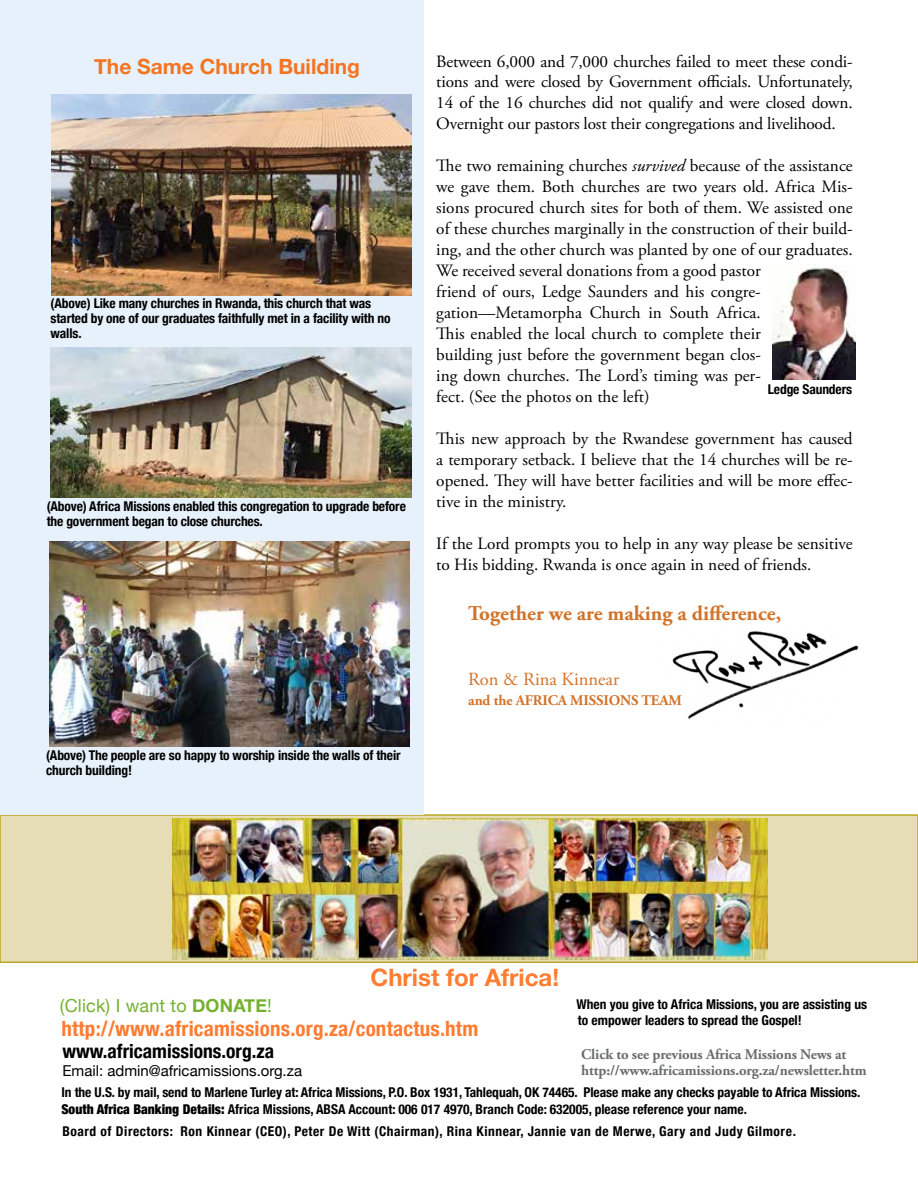
<style>
.page{position:relative;width:918px;height:1188px;background:#fff}
.page>*{position:absolute;margin:0;border:0;box-sizing:border-box;transform-origin:0 0}
.t1{font:700 24px "Helvetica Neue";color:#ff7c31}
.t2{font:700 condensed 21px "Helvetica Neue";letter-spacing:.01em;color:#ff7c31}
.t3{font:700 21px "Adobe Garamond Pro";color:#d2732a}
.t4{font:700 21px "Helvetica Neue";color:#f47421}
.t5{font:700 condensed 19.5px "Helvetica Neue";color:#000}
.t6{font:18.45px "Adobe Garamond Pro";color:#d2732a}
.t7{font:18px "Helvetica Neue";letter-spacing:.01em;color:#74b12f}
.t8{font:17.25px/21px "Adobe Garamond Pro";color:#000;text-align:justify}
.t9{font:15px "Helvetica Neue";color:#000}
.t10{font:700 14.7px/16.5px "Adobe Garamond Pro";letter-spacing:-.01em;color:#6b6c6f}
.t11{font:700 14.7px "Adobe Garamond Pro";letter-spacing:-.01em;color:#d2732a}
.t12{font:700 condensed 13.5px/15px "Helvetica Neue";letter-spacing:-.005em;color:#000}
.t13{font:700 condensed 13.5px "Helvetica Neue";letter-spacing:.04em;color:#000}
.s1{font-style:italic}
.s2{font-weight:700}
.s3{font-weight:900}
</style>
<div class="page">
<div style="left:0;top:815px;width:918px;height:147px;background:#e6ddb6"></div>
<div style="left:0;top:814px;width:918px;height:149px;border:2px solid #bca824"></div>
<div style="left:0;top:0;width:423px;height:814px;background:#e7f1fb"></div>
<img style="left:672px;top:631px;width:187px;height:88px">
<img style="left:51px;top:94px;width:360px;height:201px">
<img style="left:50px;top:348px;width:361px;height:149px">
<img style="left:50px;top:541px;width:360px;height:205px">
<img style="left:172px;top:818px;width:596px;height:141px">
<img style="left:772px;top:264px;width:84px;height:115px">
<p class="t4" style="left:94px;top:51px;width:267px">The Same Church Building</p>
<p class="t12" style="left:51px;top:295px;width:342px">(Above) Like many churches in Rwanda, this church that was started by one of our graduates faithfully met in a facility with no walls.</p>
<p class="t12" style="left:47px;top:498px;width:361px">(Above) Africa Missions enabled this congregation to upgrade before the government began to close churches.</p>
<p class="t12" style="left:46px;top:747px;width:356px">(Above) The people are so happy to worship inside the walls of their church building!</p>
<p class="t8" style="left:436px;top:51px;width:418px">Between 6,000 and 7,000 churches failed to meet these condi&shy;tions and were closed by Government officials. Unfortunately, 14 of the 16 churches did not qualify and were closed down.<br>Overnight our pastors lost their congregations and livelihood.</p>
<p class="t8" style="left:436px;top:156px;width:418px;text-align:left">The two remaining churches <span class="s1">survived</span> because of the assistance we gave them. Both churches are two years old. Africa Mis&shy;sions procured church sites for both of them. We assisted one of these churches marginally in the construction of their build&shy;ing, and the other church was planted by one of our graduates.<br>We received several donations from a good pastor<br>friend of ours, Ledge Saunders and his congre&shy;gation—Metamorpha Church in South Africa.<br>This enabled the local church to complete their<br>building just before the government began clos-<br>ing down churches. The Lord’s timing was per-<br>fect. (See the photos on the left)</p>
<p class="t8" style="left:436px;top:429px;width:418px">This new approach by the Rwandese government has caused a temporary setback. I believe that the 14 churches will be re&shy;opened. They will have better facilities and will be more effec&shy;tive in the ministry.</p>
<p class="t8" style="left:436px;top:534px;width:418px">If the Lord prompts you to help in any way please be sensitive to His bidding. Rwanda is once again in need of friends.</p>
<p class="t12" style="left:768px;top:381px;width:86px">Ledge Saunders</p>
<p class="t3" style="left:468px;top:601px;width:314px">Together we are making a difference,</p>
<p class="t6" style="left:468px;top:668px;width:152px">Ron &amp; Rina Kinnear</p>
<p class="t11" style="left:468px;top:691px;width:215px">and the AFRICA MISSIONS TEAM</p>
<h1 class="t1" style="left:371px;top:959px;width:190px">Christ for Africa!</h1>
<p class="t7" style="left:60px;top:993px;width:213px">(Click) I want to <span class="s2">DONATE</span>!</p>
<p class="t2" style="left:61px;top:1011px;width:418px">http://www.africamissions.org.za/contactus.htm</p>
<p class="t5" style="left:62px;top:1035px;width:213px">www.africamissions.org.za</p>
<p class="t9" style="left:62px;top:1060px;width:241px">Email: admin@africamissions.org.za</p>
<p class="t12" style="left:576px;top:995px;width:292px;line-height:16.2px">When you give to Africa Missions, you are assisting us to empower leaders to spread the Gospel!</p>
<p class="t10" style="left:581px;top:1046px;width:287px">Click to see previous Africa Missions News at http://www.africamissions.org.za/newsletter.htm</p>
<p class="t12" style="left:61px;top:1083px;width:801px;line-height:16.5px">In the U.S. by mail, send to Marlene Turley at: Africa Missions, P.O. Box 1931, Tahlequah, OK 74465. Please make any checks payable to Africa Missions.<br><span class="s3">South Africa Banking Details:</span> Africa Missions, ABSA Account: 006 017 4970, Branch Code: 632005, please reference your name.</p>
<p class="t13" style="left:62px;top:1120px;width:735px">Board of Directors: Ron Kinnear (CEO), Peter De Witt (Chairman), Rina Kinnear, Jannie van de Merwe, Gary and Judy Gilmore.</p>
</div>
